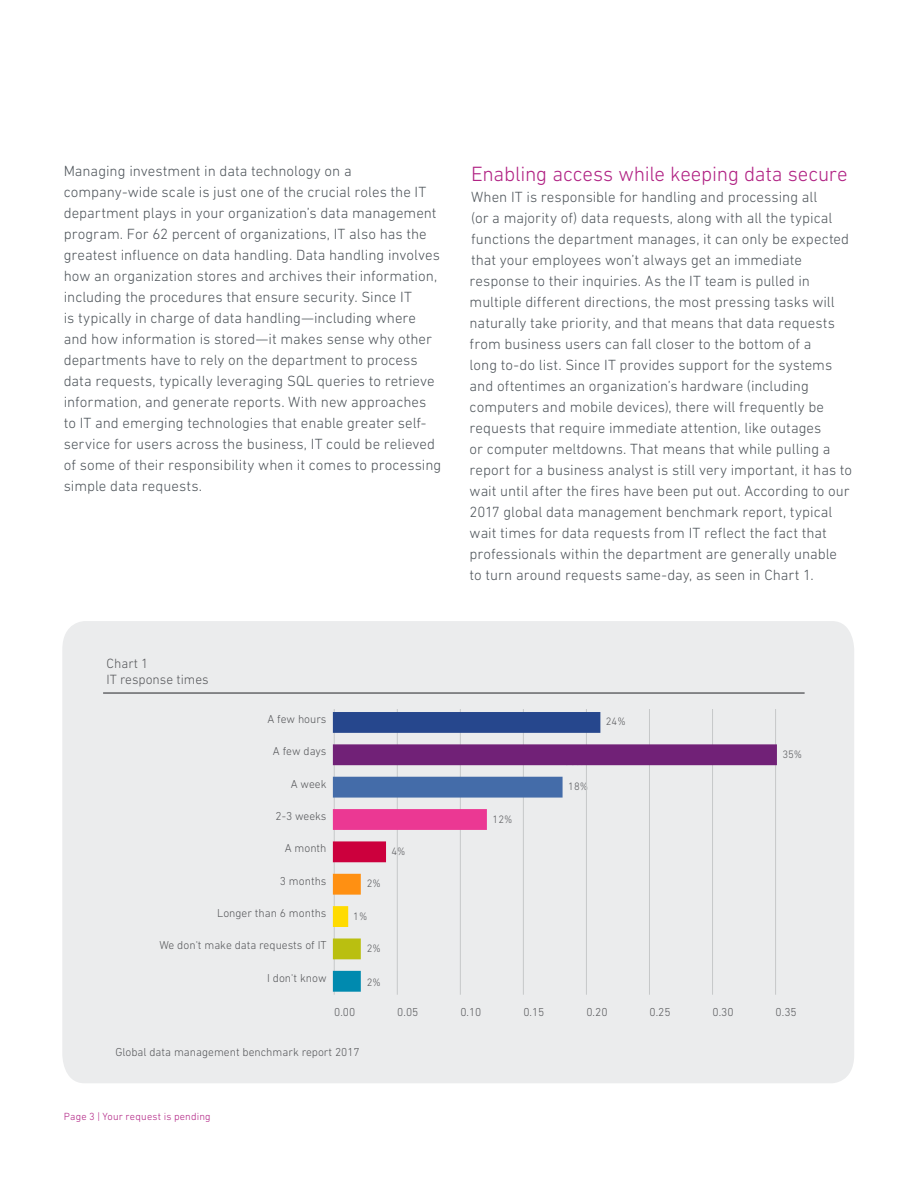
<style>
.page{position:relative;width:918px;height:1188px;background:#fff}
.page>*{position:absolute;margin:0;border:0;box-sizing:border-box;transform-origin:0 0}
.t1{font:300 21px "DIN Next W1 G";letter-spacing:-.01em;color:#b12384}
.t2{font:300 15px/21px "DIN Next W1 G";color:#4f555b}
.t3{font:300 13.65px/16.4px "DIN Next W1 G";color:#57585b}
.t4{font:300 11.7px "DIN Next W1 G";color:#57585b}
.t5{font:300 10.95px "DIN Next W1 G";color:#57585b}
.t6{font:300 10.5px "DIN Next W1 G";letter-spacing:.02em;color:#b12384}
</style>
<div class="page">
<div style="left:62px;top:621px;width:792px;height:462px;background:#ebeced"></div>
<hr style="left:103px;top:692px;width:702px;height:2px;background:#57585b">
<hr style="left:334px;top:709px;width:1px;height:286px;background:#c6c8c9">
<hr style="left:397px;top:709px;width:1px;height:286px;background:#c6c8c9">
<hr style="left:460px;top:709px;width:1px;height:286px;background:#c6c8c9">
<hr style="left:523px;top:709px;width:1px;height:286px;background:#c6c8c9">
<hr style="left:586px;top:709px;width:1px;height:286px;background:#c6c8c9">
<hr style="left:649px;top:709px;width:1px;height:286px;background:#c6c8c9">
<hr style="left:712px;top:709px;width:1px;height:286px;background:#c6c8c9">
<hr style="left:775px;top:709px;width:1px;height:286px;background:#c6c8c9">
<hr style="left:333px;top:708px;width:1px;height:288px;background:#c6c6c6">
<div style="left:334px;top:713px;width:265px;height:19px;background:#26478d"></div>
<div style="left:333px;top:712px;width:267px;height:21px;border:3px solid #26478d"></div>
<div style="left:334px;top:746px;width:442px;height:18px;background:#712177"></div>
<div style="left:333px;top:744px;width:444px;height:21px;border:3px solid #712177"></div>
<div style="left:334px;top:778px;width:227px;height:18px;background:#446ca9"></div>
<div style="left:333px;top:777px;width:230px;height:21px;border:3px solid #446ca9"></div>
<div style="left:334px;top:810px;width:152px;height:19px;background:#eb3893"></div>
<div style="left:333px;top:809px;width:154px;height:21px;border:3px solid #eb3893"></div>
<div style="left:334px;top:843px;width:51px;height:18px;background:#cc003d"></div>
<div style="left:333px;top:841px;width:53px;height:21px;border:3px solid #cc003d"></div>
<div style="left:334px;top:875px;width:25px;height:18px;background:#ff9012"></div>
<div style="left:333px;top:874px;width:28px;height:21px;border:3px solid #ff9012"></div>
<div style="left:334px;top:908px;width:13px;height:18px;background:#ffdb00"></div>
<div style="left:333px;top:906px;width:15px;height:21px;border:3px solid #ffdb00"></div>
<div style="left:334px;top:940px;width:25px;height:18px;background:#babf10"></div>
<div style="left:333px;top:939px;width:28px;height:20px;border:3px solid #babf10"></div>
<div style="left:334px;top:972px;width:25px;height:18px;background:#008aaf"></div>
<div style="left:333px;top:971px;width:28px;height:21px;border:3px solid #008aaf"></div>
<p class="t2" style="left:64px;top:160px;width:379px">Managing investment in data technology on a company-wide scale is just one of the crucial roles the IT department plays in your organization’s data management program. For 62 percent of organizations, IT also has the greatest influence on data handling. Data handling involves how an organization stores and archives their information, including the procedures that ensure security. Since IT<br>is typically in charge of data handling—including where and how information is stored—it makes sense why other departments have to rely on the department to process data requests, typically leveraging SQL queries to retrieve information, and generate reports. With new approaches to IT and emerging technologies that enable greater self&shy;service for users across the business, IT could be relieved of some of their responsibility when it comes to processing simple data requests.</p>
<h1 class="t1" style="left:471px;top:162px;width:378px">Enabling access while keeping data secure</h1>
<p class="t2" style="left:470px;top:186px;width:384px">When IT is responsible for handling and processing all<br>(or a majority of) data requests, along with all the typical functions the department manages, it can only be expected that your employees won’t always get an immediate response to their inquiries. As the IT team is pulled in multiple different directions, the most pressing tasks will naturally take priority, and that means that data requests from business users can fall closer to the bottom of a<br>long to-do list. Since IT provides support for the systems and oftentimes an organization’s hardware (including computers and mobile devices), there will frequently be requests that require immediate attention, like outages<br>or computer meltdowns. That means that while pulling a report for a business analyst is still very important, it has to wait until after the fires have been put out. According to our 2017 global data management benchmark report, typical wait times for data requests from IT reflect the fact that professionals within the department are generally unable to turn around requests same-day, as seen in Chart 1.</p>
<p class="t3" style="left:107px;top:655px;width:104px">Chart 1<br>IT response times</p>
<p class="t4" style="left:267px;top:712px;width:61px">A few hours</p>
<p class="t5" style="left:606px;top:715px;width:21px">24%</p>
<p class="t4" style="left:273px;top:745px;width:55px">A few days</p>
<p class="t5" style="left:782px;top:748px;width:21px">35%</p>
<p class="t4" style="left:291px;top:777px;width:37px">A week</p>
<p class="t5" style="left:568px;top:780px;width:21px">18%</p>
<p class="t4" style="left:276px;top:809px;width:53px">2-3 weeks</p>
<p class="t5" style="left:493px;top:813px;width:21px">12%</p>
<p class="t4" style="left:285px;top:842px;width:43px">A month</p>
<p class="t5" style="left:392px;top:845px;width:16px">4%</p>
<p class="t4" style="left:280px;top:874px;width:48px">3 months</p>
<p class="t5" style="left:367px;top:877px;width:16px">2%</p>
<p class="t4" style="left:217px;top:906px;width:111px">Longer than 6 months</p>
<p class="t5" style="left:353px;top:910px;width:16px">1%</p>
<p class="t4" style="left:159px;top:939px;width:169px">We don't make data requests of IT</p>
<p class="t4" style="left:267px;top:971px;width:61px">I don't know</p>
<p class="t5" style="left:367px;top:942px;width:16px">2%</p>
<p class="t5" style="left:367px;top:976px;width:16px">2%</p>
<p class="t4" style="left:334px;top:1006px;width:23px">0.00</p>
<p class="t4" style="left:397px;top:1006px;width:23px">0.05</p>
<p class="t4" style="left:460px;top:1006px;width:23px">0.10</p>
<p class="t4" style="left:523px;top:1006px;width:23px">0.15</p>
<p class="t4" style="left:586px;top:1006px;width:23px">0.20</p>
<p class="t4" style="left:650px;top:1006px;width:23px">0.25</p>
<p class="t4" style="left:713px;top:1006px;width:23px">0.30</p>
<p class="t4" style="left:776px;top:1006px;width:23px">0.35</p>
<p class="t4" style="left:115px;top:1045px;width:246px">Global data management benchmark report 2017</p>
<p class="t6" style="left:64px;top:1111px;width:149px">Page 3 | Your request is pending</p>
</div>
